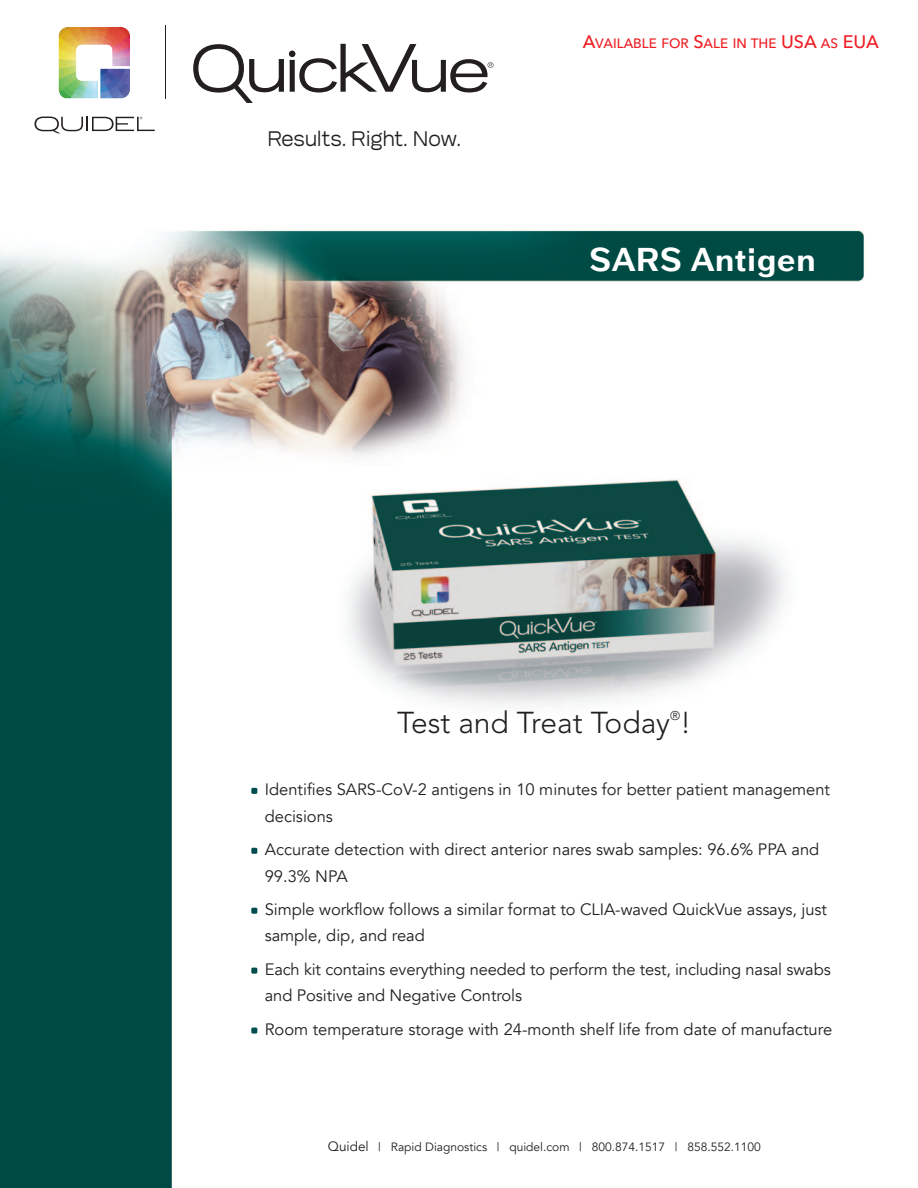
<style>
.page{position:relative;width:918px;height:1188px;background:#fff}
.page>*{position:absolute;margin:0;border:0;box-sizing:border-box;transform-origin:0 0}
.t1{font:700 33px "Armitage";color:#fff}
.t2{font:300 30px "Avenir";color:#231f20}
.t3{font:21px "Reservation Wide";color:#231f20;scale:.8 1}
.t4{font:16.5px/26.2px "Avenir";color:#231f20}
.t5{font:500 13.5px "Avenir Next LT Pro";color:#ee1d23}
.t6{font:300 12.6px "Avenir";color:#231f20}
.t7{font:12px "Avenir";color:#231f20}
.s1{font-size:18px}
.s2{font-size:13.5px}
</style>
<div class="page">
<img style="left:0;top:133px;width:865px;height:1055px">
<svg style="left:193px;top:44px;width:300px;height:59px"></svg>
<hr style="left:165px;top:26px;width:1px;height:73px;background:#231f20">
<svg style="left:34px;top:117px;width:121px;height:16px"></svg>
<img style="left:59px;top:27px;width:71px;height:72px">
<svg style="left:251px;top:788px;width:6px;height:6px"></svg>
<svg style="left:251px;top:848px;width:6px;height:6px"></svg>
<svg style="left:251px;top:908px;width:6px;height:6px"></svg>
<svg style="left:251px;top:968px;width:6px;height:6px"></svg>
<svg style="left:251px;top:1028px;width:6px;height:6px"></svg>
<img style="left:230px;top:468px;width:586px;height:290px">
<p class="t3" style="left:267px;top:126px;width:244px">Results. Right. Now.</p>
<p class="t5" style="left:583px;top:35px;width:298px"><span class="s1">A</span>VAILABLE FOR <span class="s1">S</span>ALE IN THE <span class="s1">USA</span> AS <span class="s1">EUA</span></p>
<p class="t1" style="left:589px;top:240px;width:228px">SARS Antigen</p>
<p class="t2" style="left:397px;top:710px;width:296px">Test and Treat Today !</p>
<p class="t6" style="left:670px;top:711px;width:12px">®</p>
<p class="t4" style="left:265px;top:777px;width:567px">Identifies SARS-CoV-2 antigens in 10 minutes for better patient management decisions</p>
<p class="t4" style="left:265px;top:837px;width:556px">Accurate detection with direct anterior nares swab samples: 96.6% PPA and<br>99.3% NPA</p>
<p class="t4" style="left:265px;top:897px;width:564px">Simple workflow follows a similar format to CLIA-waved QuickVue assays, just sample, dip, and read</p>
<p class="t4" style="left:265px;top:957px;width:568px">Each kit contains everything needed to perform the test, including nasal swabs and Positive and Negative Controls</p>
<p class="t4" style="left:265px;top:1017px;width:569px">Room temperature storage with 24-month shelf life from date of manufacture</p>
<p class="t7" style="left:328px;top:1138px;width:434px"><span class="s2">Quidel</span> | Rapid Diagnostics | quidel.com | 800.874.1517 | 858.552.1100</p>
</div>
